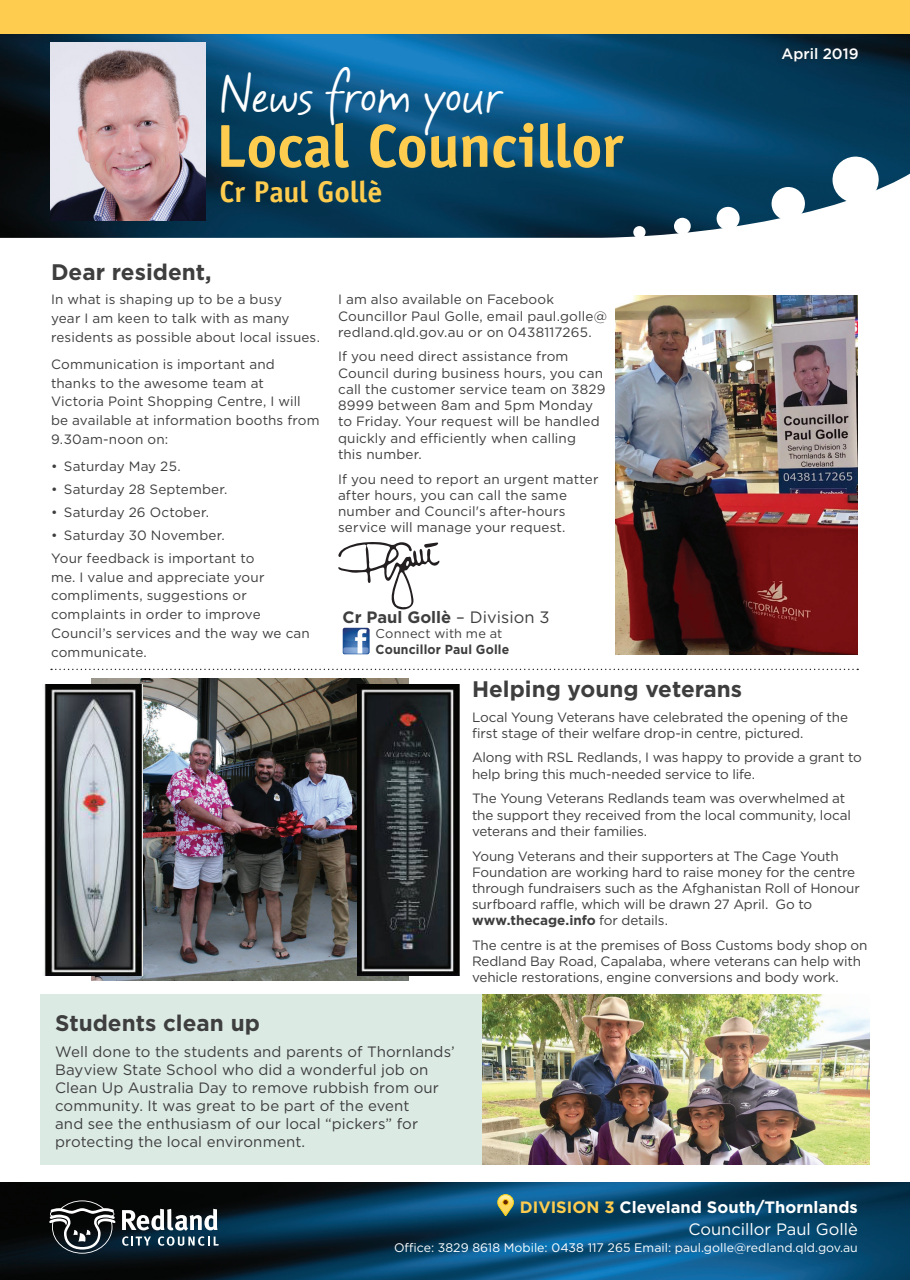
<style>
.page{position:relative;width:910px;height:1280px;background:#fff}
.page>*{position:absolute;margin:0;border:0;box-sizing:border-box;transform-origin:0 0}
.t1{font:700 60.75px "Officina Sans";letter-spacing:-.015em;color:#fecc4e}
.t2{font:49.8px "Mayfield";letter-spacing:-.015em;color:#fff}
.t3{font:700 30px "Officina Sans";letter-spacing:-.005em;color:#fecc4e}
.t4{font:700 22.5px "Gotham";color:#3e3e3f}
.t5{font:700 16.5px/21.9px "Gotham";color:#fff;text-align:right}
.t6{font:700 16.5px "Gotham";color:#3e3e3f}
.t7{font:15px/18px "Gotham";letter-spacing:.005em;color:#3e3e3f}
.t8{font:500 15px "Gotham";color:#fff}
.t9{font:13.5px/16.2px "Gotham";color:#3e3e3f}
.t10{font:700 13.05px "Gotham";letter-spacing:.015em;color:#3e3e3f;scale:.94 1}
.t11{font:12.9px "Gotham";letter-spacing:.015em;color:#3e3e3f}
.t12{font:12.3px "Gotham";color:#fff}
.s1{font-weight:400}
.s2{font-weight:700}
.s3{color:#fecc4e}
</style>
<div class="page">
<img style="left:0;top:1182px;width:910px;height:98px">
<img style="left:0;top:33px;width:910px;height:116px">
<svg style="left:122px;top:1209px;width:97px;height:37px"></svg>
<svg style="left:49px;top:1200px;width:67px;height:54px;background:#3d4346"></svg>
<div style="left:0;top:0;width:910px;height:33px;background:#fecc4e"></div>
<svg style="left:0;top:149px;width:910px;height:89px;background:#1a4761"></svg>
<svg style="left:771px;top:186px;width:34px;height:35px"></svg>
<svg style="left:832px;top:156px;width:47px;height:47px"></svg>
<div style="left:633px;top:226px;width:13px;height:13px;background:#fff;border-radius:50%"></div>
<div style="left:674px;top:217px;width:17px;height:18px;background:#fff;border-radius:50%"></div>
<div style="left:716px;top:206px;width:24px;height:24px;background:#fff;border-radius:50%"></div>
<div style="left:775px;top:40px;width:90px;height:29px;background:#231f20;opacity:.75"></div>
<svg style="left:338px;top:542px;width:102px;height:67px"></svg>
<img style="left:343px;top:627px;width:27px;height:27px">
<div style="left:40px;top:995px;width:830px;height:170px;background:#dceae4"></div>
<img style="left:50px;top:43px;width:156px;height:178px">
<svg style="left:498px;top:1194px;width:15px;height:22px"></svg>
<img style="left:615px;top:296px;width:243px;height:359px">
<img style="left:91px;top:679px;width:317px;height:302px">
<img style="left:357px;top:684px;width:102px;height:291px">
<img style="left:42px;top:684px;width:100px;height:291px">
<svg style="left:51px;top:669px;width:807px;height:1px"></svg>
<img style="left:483px;top:995px;width:387px;height:170px">
<h2 class="t2" style="left:220px;top:60px;width:283px">News from your</h2>
<h1 class="t1" style="left:216px;top:108px;width:409px">Local Councillor</h1>
<h3 class="t3" style="left:220px;top:173px;width:164px">Cr Paul Gollè</h3>
<h3 class="t4" style="left:51px;top:257px;width:162px">Dear resident,</h3>
<p class="t9" style="left:51px;top:290px;width:271px;line-height:18.8px">In what is shaping up to be a busy<br>year I am keen to talk with as many residents as possible about local issues.</p>
<p class="t9" style="left:51px;top:354px;width:270px;line-height:18.8px">Communication is important and thanks to the awesome team at<br>Victoria Point Shopping Centre, I will be available at information booths from<br>9.30am-noon on:</p>
<p class="t9" style="left:51px;top:458px;width:131px">• Saturday May 25.</p>
<p class="t9" style="left:51px;top:481px;width:178px">• Saturday 28 September.</p>
<p class="t9" style="left:51px;top:504px;width:160px">• Saturday 26 October.</p>
<p class="t9" style="left:51px;top:523px;width:205px;line-height:23px">• Saturday 30 November.<br>Your feedback is important to</p>
<p class="t9" style="left:51px;top:567px;width:260px;line-height:18.8px">me. I value and appreciate your compliments, suggestions or complaints in order to improve<br>Council’s services and the way we can communicate.</p>
<p class="t9" style="left:338px;top:291px;width:270px">I am also available on Facebook<br>Councillor Paul Golle, email paul.golle@ redland.qld.gov.au or on 0438117265.</p>
<p class="t9" style="left:338px;top:348px;width:269px">If you need direct assistance from Council during business hours, you can call the customer service team on 3829<br>8999 between 8am and 5pm Monday to Friday. Your request will be handled quickly and efficiently when calling<br>this number.</p>
<p class="t9" style="left:338px;top:470px;width:262px">If you need to report an urgent matter after hours, you can call the same number and Council's after-hours service will manage your request.</p>
<p class="t6" style="left:343px;top:606px;width:208px">Cr Paul Gollè <span class="s1">– Division 3</span></p>
<p class="t11" style="left:376px;top:625px;width:128px">Connect with me at</p>
<p class="t10" style="left:376px;top:641px;width:144px">Councillor Paul Golle</p>
<p class="t8" style="left:782px;top:44px;width:78px">April 2019</p>
<h3 class="t4" style="left:55px;top:1008px;width:206px">Students clean up</h3>
<p class="t7" style="left:55px;top:1042px;width:401px">Well done to the students and parents of Thornlands’ Bayview State School who did a wonderful job on Clean Up Australia Day to remove rubbish from our community. It was great to be part of the event<br>and see the enthusiasm of our local “pickers” for protecting the local environment.</p>
<h3 class="t4" style="left:472px;top:674px;width:272px">Helping young veterans</h3>
<p class="t9" style="left:472px;top:708px;width:377px">Local Young Veterans have celebrated the opening of the first stage of their welfare drop-in centre, pictured.</p>
<p class="t9" style="left:472px;top:749px;width:391px">Along with RSL Redlands, I was happy to provide a grant to help bring this much-needed service to life.</p>
<p class="t9" style="left:472px;top:790px;width:380px">The Young Veterans Redlands team was overwhelmed at the support they received from the local community, local veterans and their families.</p>
<p class="t9" style="left:472px;top:847px;width:389px">Young Veterans and their supporters at The Cage Youth Foundation are working hard to raise money for the centre through fundraisers such as the Afghanistan Roll of Honour surfboard raffle, which will be drawn 27 April. Go to <span class="s2">www.thecage.info</span> for details.</p>
<p class="t9" style="left:472px;top:937px;width:397px">The centre is at the premises of Boss Customs body shop on<br>Redland Bay Road, Capalaba, where veterans can help with vehicle restorations, engine conversions and body work.</p>
<p class="t5" style="left:520px;top:1196px;width:339px"><span class="s3">DIVISION 3</span> Cleveland South/Thornlands<br><span class="s1">Councillor Paul Gollè</span></p>
<p class="t12" style="left:394px;top:1239px;width:465px">Office: 3829 8618 Mobile: 0438 117 265 Email: paul.golle@redland.qld.gov.au</p>
</div>
